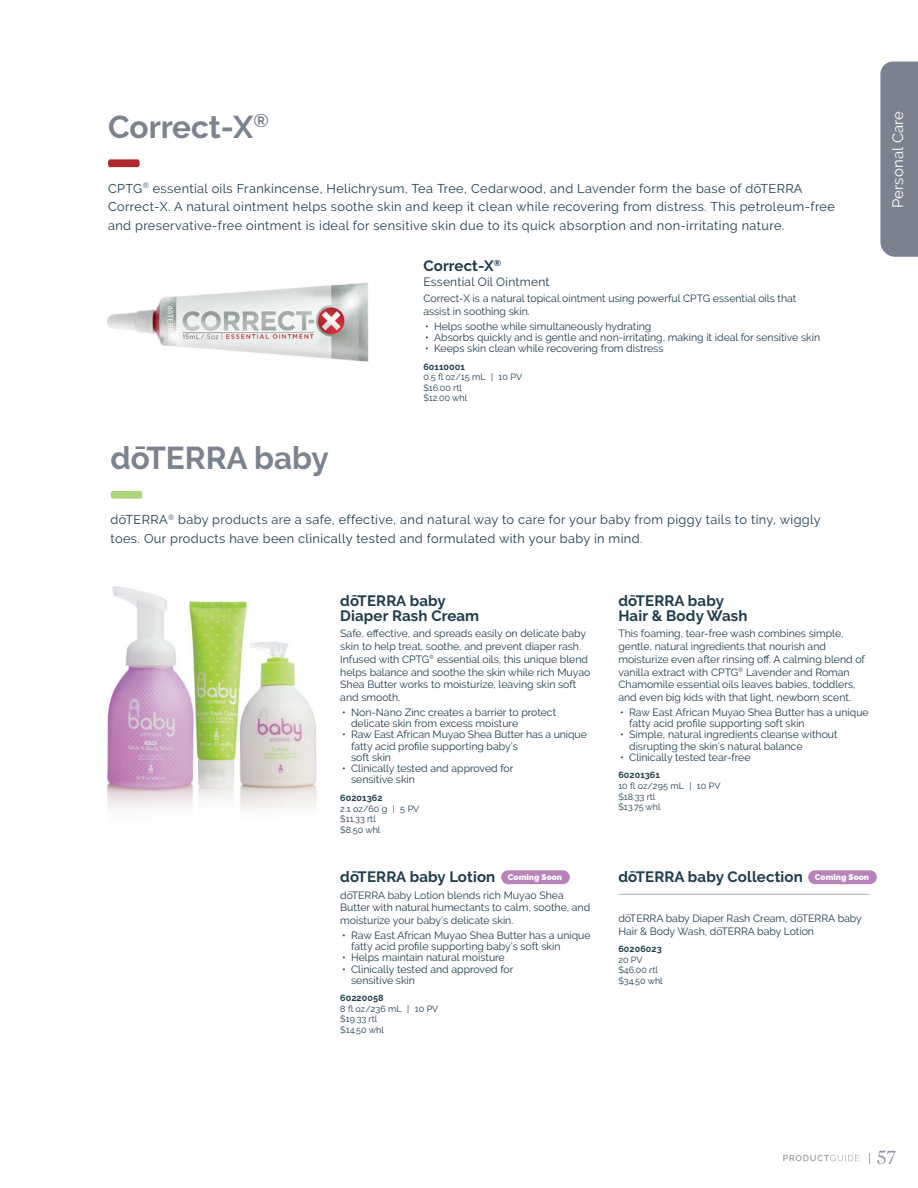
<style>
.page{position:relative;width:918px;height:1188px;background:#fff}
.page>*{position:absolute;margin:0;border:0;box-sizing:border-box;transform-origin:0 0}
.t1{font:700 31.5px "Raleway";color:#7b838f}
.t2{font:300 18.75px "Tiempos Headline";color:#8f96a1}
.t3{font:700 15px/15px "Raleway";letter-spacing:.01em;color:#1d3c4d}
.t4{font:15px "Raleway";letter-spacing:.01em;color:#fff}
.t5{font:12.75px/18.8px "Raleway";letter-spacing:.03em;color:#1d3c4d}
.t6{font:12px "Raleway";letter-spacing:.02em;color:#1d3c4d}
.t7{font:10.5px/12.8px "Raleway";color:#1d3c4d}
.t8{font:9px/10.5px "Raleway";color:#1d3c4d}
.t9{font:700 9px "Raleway";letter-spacing:.01em;color:#1d3c4d}
.t10{font:900 8.25px "Raleway";letter-spacing:.01em;color:#fff}
</style>
<div class="page">
<svg style="left:111px;top:491px;width:31px;height:8px"></svg>
<hr style="left:618px;top:894px;width:251px;height:1px;background:#b2b6be">
<img style="left:107px;top:586px;width:48px;height:223px">
<img style="left:155px;top:595px;width:92px;height:213px">
<img style="left:108px;top:282px;width:261px;height:80px">
<svg style="left:108px;top:159px;width:32px;height:8px"></svg>
<div style="left:880px;top:62px;width:38px;height:195px;background:#7c8190"></div>
<img style="left:216px;top:624px;width:101px;height:186px">
<svg style="left:783px;top:1155px;width:76px;height:6px"></svg>
<div style="left:808px;top:870px;width:69px;height:14px;background:#b783ba;border-radius:7px"></div>
<div style="left:501px;top:870px;width:69px;height:14px;background:#b783ba;border-radius:7px"></div>
<h1 class="t1" style="left:108px;top:109px;width:162px">Correct-X<sup>®</sup></h1>
<p class="t5" style="left:108px;top:179px;width:728px">CPTG<sup>®</sup> essential oils Frankincense, Helichrysum, Tea Tree, Cedarwood, and Lavender form the base of dōTERRA<br>Correct-X. A natural ointment helps soothe skin and keep it clean while recovering from distress. This petroleum-free and preservative-free ointment is ideal for sensitive skin due to its quick absorption and non-irritating nature.</p>
<h3 class="t3" style="left:423px;top:258px;width:79px">Correct-X<sup>®</sup></h3>
<p class="t6" style="left:423px;top:275px;width:128px">Essential Oil Ointment</p>
<p class="t7" style="left:423px;top:292px;width:375px">Correct-X is a natural topical ointment using powerful CPTG essential oils that assist in soothing skin.</p>
<p class="t7" style="left:425px;top:320px;width:228px">• Helps soothe while simultaneously hydrating</p>
<p class="t7" style="left:425px;top:331px;width:397px">• Absorbs quickly and is gentle and non-irritating, making it ideal for sensitive skin</p>
<p class="t7" style="left:425px;top:342px;width:240px">• Keeps skin clean while recovering from distress</p>
<p class="t9" style="left:423px;top:361px;width:43px">60110001</p>
<p class="t8" style="left:423px;top:372px;width:100px">0.5 fl oz/15 mL | 10 PV $16.00 rtl<br>$12.00 whl</p>
<h1 class="t1" style="left:111px;top:440px;width:220px">dōTERRA baby</h1>
<p class="t5" style="left:111px;top:510px;width:712px">dōTERRA<sup>®</sup> baby products are a safe, effective, and natural way to care for your baby from piggy tails to tiny, wiggly toes. Our products have been clinically tested and formulated with your baby in mind.</p>
<h3 class="t3" style="left:340px;top:594px;width:140px">dōTERRA baby<br>Diaper Rash Cream</h3>
<p class="t7" style="left:340px;top:627px;width:252px">Safe, effective, and spreads easily on delicate baby skin to help treat, soothe, and prevent diaper rash.<br>Infused with CPTG<sup>®</sup> essential oils, this unique blend helps balance and soothe the skin while rich Muyao Shea Butter works to moisturize, leaving skin soft and smooth.</p>
<p class="t7" style="left:351px;top:707px;width:207px;line-height:11.2px;text-indent:-9px">• Non-Nano Zinc creates a barrier to protect delicate skin from excess moisture</p>
<p class="t7" style="left:351px;top:729px;width:237px;line-height:11.2px;text-indent:-9px">• Raw East African Muyao Shea Butter has a unique fatty acid profile supporting baby’s<br>soft skin</p>
<p class="t7" style="left:351px;top:763px;width:164px;line-height:11.2px;text-indent:-9px">• Clinically tested and approved for sensitive skin</p>
<p class="t9" style="left:340px;top:793px;width:44px">60201362</p>
<p class="t8" style="left:340px;top:803px;width:81px">2.1 oz/60 g | 5 PV $11.33 rtl<br>$8.50 whl</p>
<h3 class="t3" style="left:618px;top:594px;width:131px">dōTERRA baby<br>Hair &amp; Body Wash</h3>
<p class="t7" style="left:618px;top:627px;width:248px">This foaming, tear-free wash combines simple, gentle, natural ingredients that nourish and moisturize even after rinsing off. A calming blend of vanilla extract with CPTG<sup>®</sup> Lavender and Roman Chamomile essential oils leaves babies, toddlers, and even big kids with that light, newborn scent.</p>
<p class="t7" style="left:629px;top:707px;width:241px;line-height:11.2px;text-indent:-9px">• Raw East African Muyao Shea Butter has a unique fatty acid profile supporting soft skin</p>
<p class="t7" style="left:629px;top:729px;width:210px;line-height:11.2px;text-indent:-9px">• Simple, natural ingredients cleanse without disrupting the skin’s natural balance</p>
<p class="t7" style="left:620px;top:751px;width:132px">• Clinically tested tear-free</p>
<p class="t9" style="left:618px;top:770px;width:43px">60201361</p>
<p class="t8" style="left:618px;top:781px;width:104px">10 fl oz/295 mL | 10 PV $18.33 rtl<br>$13.75 whl</p>
<h3 class="t3" style="left:340px;top:870px;width:157px">dōTERRA baby Lotion</h3>
<p class="t7" style="left:340px;top:888px;width:252px">dōTERRA baby Lotion blends rich Muyao Shea<br>Butter with natural humectants to calm, soothe, and moisturize your baby’s delicate skin.</p>
<p class="t7" style="left:351px;top:929px;width:241px;line-height:11.2px;text-indent:-9px">• Raw East African Muyao Shea Butter has a unique fatty acid profile supporting baby’s soft skin</p>
<p class="t7" style="left:342px;top:951px;width:164px">• Helps maintain natural moisture</p>
<p class="t7" style="left:351px;top:963px;width:164px;line-height:11.2px;text-indent:-9px">• Clinically tested and approved for sensitive skin</p>
<p class="t9" style="left:340px;top:993px;width:45px">60220058</p>
<p class="t8" style="left:340px;top:1003px;width:100px">8 fl oz/236 mL | 10 PV $19.33 rtl<br>$14.50 whl</p>
<h3 class="t3" style="left:618px;top:870px;width:186px">dōTERRA baby Collection</h3>
<p class="t7" style="left:618px;top:912px;width:245px">dōTERRA baby Diaper Rash Cream, dōTERRA baby<br>Hair &amp; Body Wash, dōTERRA baby Lotion</p>
<p class="t9" style="left:618px;top:944px;width:45px">60206023</p>
<p class="t8" style="left:618px;top:954px;width:46px">20 PV $46.00 rtl $34.50 whl</p>
<p class="t10" style="left:508px;top:872px;width:56px">Coming Soon</p>
<p class="t10" style="left:815px;top:872px;width:56px">Coming Soon</p>
<h3 class="t4" style="left:889px;top:208px;width:99px;rotate:-90deg">Personal Care</h3>
<h2 class="t2" style="left:877px;top:1145px;width:20px">57</h2>
</div>
